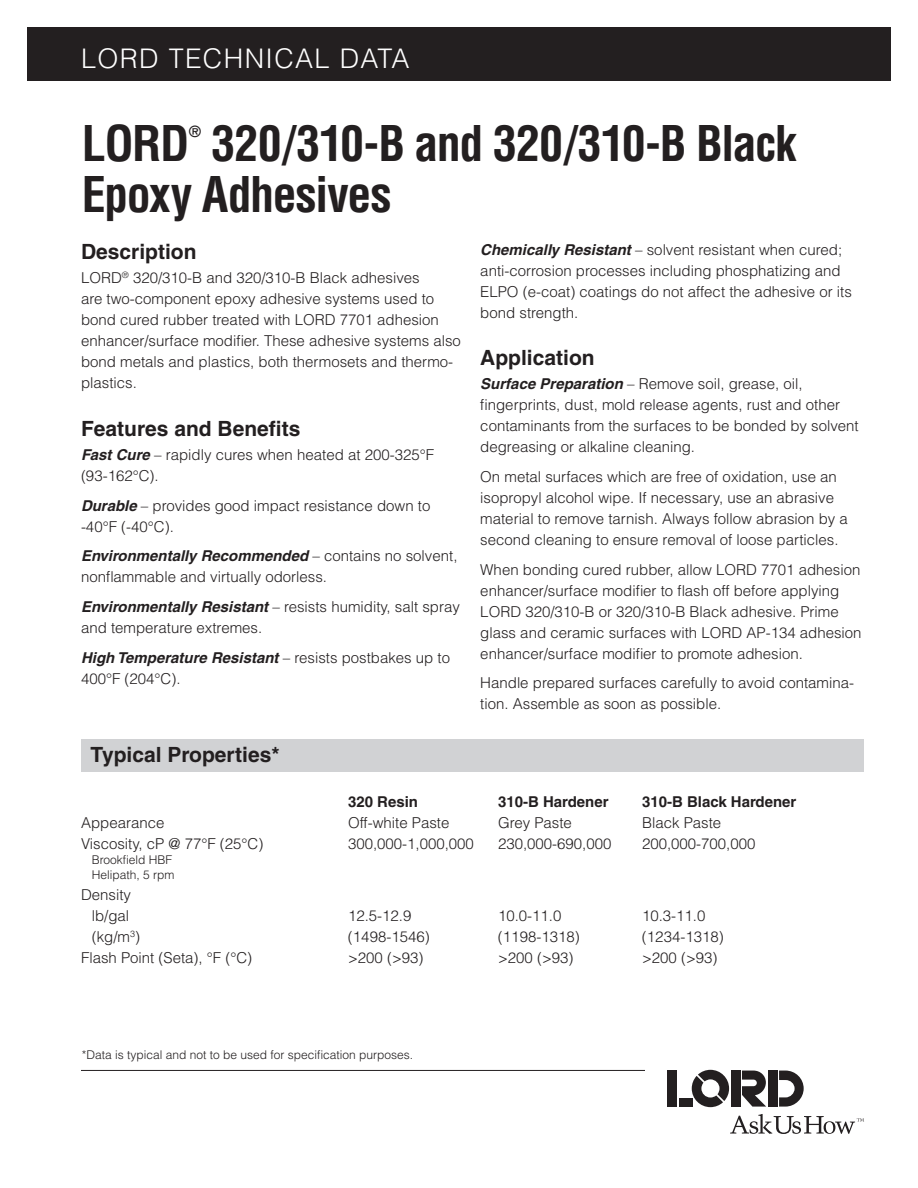
<style>
.page{position:relative;width:918px;height:1188px;background:#fff}
.page>*{position:absolute;margin:0;border:0;box-sizing:border-box;transform-origin:0 0}
.Headline{font:700 condensed 48px/51px "Helvetica";letter-spacing:-.025em;color:#231f20}
.t1{font:300 27px "Helvetica";letter-spacing:.05em;color:#fff}
.Paragraph_Headline{font:700 21px "Helvetica";color:#231f20}
.Body_Copy{font:300 15px/21px "Helvetica";color:#231f20}
.Typical_Properties_T{font:300 15px "Helvetica";color:#231f20}
.Typical_Properties_T-2{font:700 15px "Helvetica";color:#231f20}
.Headline-2{font:700 condensed 15px "Helvetica";color:#231f20}
.Typical_Properties_T-3{font:300 12px "Helvetica";color:#231f20}
.s1{font-weight:700;font-style:italic}
</style>
<div class="page">
<hr style="left:81px;top:1070px;width:564px;height:1px;background:#231f20">
<svg style="left:692px;top:1070px;width:37px;height:37px"></svg>
<div style="left:668px;top:1071px;width:9px;height:36px;background:#231f20"></div>
<div style="left:731px;top:1071px;width:9px;height:36px;background:#231f20"></div>
<div style="left:768px;top:1071px;width:9px;height:36px;background:#231f20"></div>
<svg style="left:742px;top:1071px;width:24px;height:36px"></svg>
<div style="left:679px;top:1098px;width:13px;height:9px;background:#231f20"></div>
<svg style="left:779px;top:1071px;width:25px;height:36px"></svg>
<svg style="left:730px;top:1114px;width:134px;height:20px"></svg>
<div style="left:27px;top:27px;width:864px;height:54px;background:#231f20"></div>
<div style="left:81px;top:739px;width:783px;height:33px;background:#d1d2d4"></div>
<h2 class="t1" style="left:82px;top:41px;width:330px">LORD TECHNICAL DATA</h2>
<p class="Headline" style="left:82px;top:118px;width:109px">LORD</p>
<p class="Headline-2" style="left:189px;top:122px;width:14px">®</p>
<p class="Headline" style="left:82px;top:118px;width:717px;text-indent:130px">320/310-B and 320/310-B Black<br>Epoxy Adhesives</p>
<p class="Body_Copy" style="left:480px;top:239px;width:373px"><span class="s1">Chemically Resistant</span> – solvent resistant when cured; anti-corrosion processes including phosphatizing and ELPO (e-coat) coatings do not affect the adhesive or its bond strength.</p>
<p class="Paragraph_Headline" style="left:480px;top:345px;width:116px">Application</p>
<p class="Body_Copy" style="left:480px;top:373px;width:380px"><span class="s1">Surface Preparation</span> – Remove soil, grease, oil, fingerprints, dust, mold release agents, rust and other contaminants from the surfaces to be bonded by solvent degreasing or alkaline cleaning.</p>
<p class="Body_Copy" style="left:480px;top:466px;width:369px">On metal surfaces which are free of oxidation, use an isopropyl alcohol wipe. If necessary, use an abrasive material to remove tarnish. Always follow abrasion by a second cleaning to ensure removal of loose particles.</p>
<p class="Body_Copy" style="left:480px;top:558px;width:383px">When bonding cured rubber, allow LORD 7701 adhesion enhancer/surface modifier to flash off before applying LORD 320/310-B or 320/310-B Black adhesive. Prime glass and ceramic surfaces with LORD AP-134 adhesion enhancer/surface modifier to promote adhesion.</p>
<p class="Body_Copy" style="left:480px;top:672px;width:375px">Handle prepared surfaces carefully to avoid contamina&shy;tion. Assemble as soon as possible.</p>
<p class="Paragraph_Headline" style="left:81px;top:239px;width:117px">Description</p>
<p class="Body_Copy" style="left:81px;top:267px;width:381px">LORD<sup>®</sup> 320/310-B and 320/310-B Black adhesives<br>are two-component epoxy adhesive systems used to bond cured rubber treated with LORD 7701 adhesion enhancer/surface modifier. These adhesive systems also bond metals and plastics, both thermosets and thermo&shy;plastics.</p>
<p class="Paragraph_Headline" style="left:81px;top:416px;width:221px">Features and Benefits</p>
<p class="Body_Copy" style="left:81px;top:444px;width:355px"><span class="s1">Fast Cure</span> – rapidly cures when heated at 200-325°F (93-162°C).</p>
<p class="Body_Copy" style="left:81px;top:494px;width:351px"><span class="s1">Durable</span> – provides good impact resistance down to -40°F (-40°C).</p>
<p class="Body_Copy" style="left:81px;top:545px;width:378px"><span class="s1">Environmentally Recommended</span> – contains no solvent, nonflammable and virtually odorless.</p>
<p class="Body_Copy" style="left:81px;top:596px;width:380px"><span class="s1">Environmentally Resistant</span> – resists humidity, salt spray and temperature extremes.</p>
<p class="Body_Copy" style="left:81px;top:646px;width:371px"><span class="s1">High Temperature Resistant</span> – resists postbakes up to<br>400°F (204°C).</p>
<p class="Paragraph_Headline" style="left:91px;top:741px;width:190px">Typical Properties*</p>
<p class="Typical_Properties_T-2" style="left:348px;top:792px;width:72px">320 Resin</p>
<p class="Typical_Properties_T-2" style="left:498px;top:792px;width:112px">310-B Hardener</p>
<p class="Typical_Properties_T-2" style="left:642px;top:792px;width:156px">310-B Black Hardener</p>
<p class="Typical_Properties_T" style="left:81px;top:813px;width:85px">Appearance</p>
<p class="Typical_Properties_T" style="left:348px;top:813px;width:103px">Off-white Paste</p>
<p class="Typical_Properties_T" style="left:498px;top:813px;width:75px">Grey Paste</p>
<p class="Typical_Properties_T" style="left:642px;top:813px;width:81px">Black Paste</p>
<p class="Typical_Properties_T" style="left:81px;top:834px;width:184px">Viscosity, cP @ 77°F (25°C)</p>
<p class="Typical_Properties_T" style="left:348px;top:834px;width:127px">300,000-1,000,000</p>
<p class="Typical_Properties_T" style="left:498px;top:834px;width:115px">230,000-690,000</p>
<p class="Typical_Properties_T" style="left:642px;top:834px;width:115px">200,000-700,000</p>
<p class="Typical_Properties_T-3" style="left:92px;top:852px;width:82px">Brookfield HBF</p>
<p class="Typical_Properties_T-3" style="left:92px;top:867px;width:84px">Helipath, 5 rpm</p>
<p class="Typical_Properties_T" style="left:81px;top:885px;width:52px">Density</p>
<p class="Typical_Properties_T" style="left:92px;top:906px;width:39px">lb/gal</p>
<p class="Typical_Properties_T" style="left:348px;top:906px;width:65px">12.5-12.9</p>
<p class="Typical_Properties_T" style="left:498px;top:906px;width:65px">10.0-11.0</p>
<p class="Typical_Properties_T" style="left:642px;top:906px;width:65px">10.3-11.0</p>
<p class="Typical_Properties_T" style="left:92px;top:927px;width:50px">(kg/m<sup>3</sup>)</p>
<p class="Typical_Properties_T" style="left:348px;top:927px;width:83px">(1498-1546)</p>
<p class="Typical_Properties_T" style="left:498px;top:927px;width:83px">(1198-1318)</p>
<p class="Typical_Properties_T" style="left:642px;top:927px;width:83px">(1234-1318)</p>
<p class="Typical_Properties_T" style="left:81px;top:948px;width:173px">Flash Point (Seta), °F (°C)</p>
<p class="Typical_Properties_T" style="left:348px;top:948px;width:77px">&gt;200 (&gt;93)</p>
<p class="Typical_Properties_T" style="left:498px;top:948px;width:77px">&gt;200 (&gt;93)</p>
<p class="Typical_Properties_T" style="left:642px;top:948px;width:77px">&gt;200 (&gt;93)</p>
<p class="Typical_Properties_T-3" style="left:82px;top:1047px;width:333px">*Data is typical and not to be used for specification purposes.</p>
</div>
